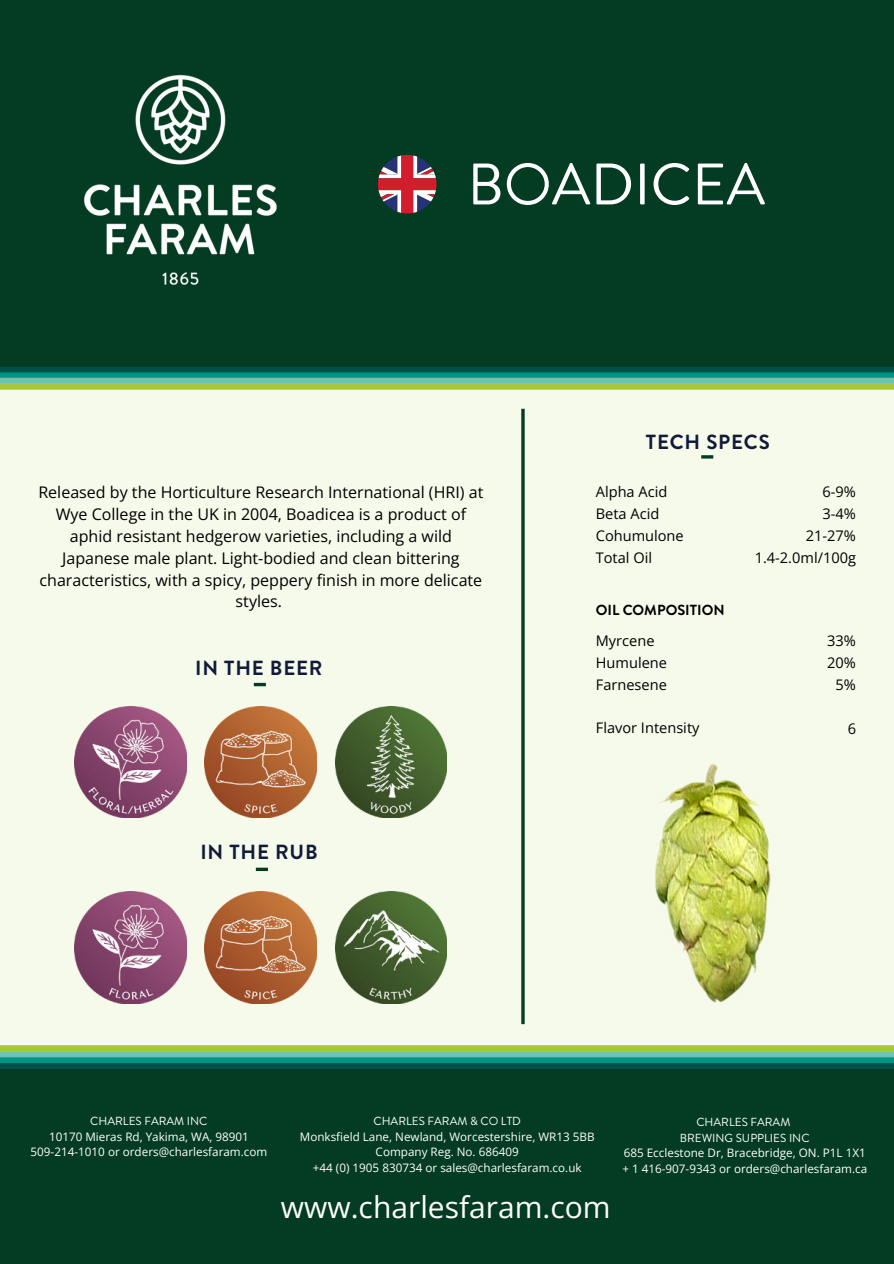
<style>
.page{position:relative;width:894px;height:1264px;background:#fff}
.page>*{position:absolute;margin:0;border:0;box-sizing:border-box;transform-origin:0 0}
.t1{font:58.35px "Brandon Grotesque";color:#fff}
.t2{font:30px "Open Sans";color:#fff}
.t3{font:700 20.4px "Brandon Grotesque";letter-spacing:.04em;color:#121a3a}
.t4{font:16.05px/21.9px "Open Sans";color:#000;text-align:center}
.t5{font:14.55px/21.9px "Open Sans";color:#000}
.t6{font:700 14.55px "Brandon Grotesque";color:#000}
.t7{font:11.7px/15.6px "Open Sans";color:#fff;text-align:center}
.t8{font:11.7px/15.6px "Brandon Grotesque";color:#fff;text-align:center}
</style>
<div class="page">
<div style="left:0;top:0;width:893px;height:1263px;background:#f6faeb"></div>
<div style="left:0;top:0;width:893px;height:368px;background:#043c23"></div>
<div style="left:0;top:384px;width:893px;height:6px;background:#bcd566"></div>
<div style="left:0;top:367px;width:893px;height:5px;background:#015148"></div>
<div style="left:0;top:372px;width:893px;height:6px;background:#009386"></div>
<div style="left:0;top:378px;width:893px;height:5px;background:#70c2b2"></div>
<div style="left:0;top:383px;width:893px;height:6px;background:#a7c836"></div>
<svg style="left:701px;top:455px;width:12px;height:3px"></svg>
<svg style="left:254px;top:683px;width:12px;height:3px"></svg>
<svg style="left:256px;top:867px;width:12px;height:4px"></svg>
<hr style="left:521px;top:409px;width:3px;height:615px;background:#043c23">
<img style="left:75px;top:706px;width:111px;height:111px">
<img style="left:335px;top:706px;width:111px;height:111px">
<img style="left:335px;top:891px;width:111px;height:112px">
<img style="left:75px;top:891px;width:111px;height:112px">
<img style="left:205px;top:706px;width:111px;height:111px">
<img style="left:205px;top:891px;width:111px;height:112px">
<img style="left:84px;top:74px;width:193px;height:211px">
<svg style="left:378px;top:155px;width:58px;height:58px"></svg>
<img style="left:655px;top:764px;width:116px;height:239px">
<div style="left:0;top:1068px;width:893px;height:195px;background:#043c23"></div>
<div style="left:0;top:1063px;width:893px;height:6px;background:#015148"></div>
<div style="left:0;top:1057px;width:893px;height:6px;background:#009386"></div>
<div style="left:0;top:1051px;width:893px;height:6px;background:#70c2b2"></div>
<div style="left:0;top:1045px;width:893px;height:6px;background:#a7c836"></div>
<h1 class="t1" style="left:467px;top:144px;width:299px">BOADICEA</h1>
<p class="t4" style="left:38px;top:481px;width:446px">Released by the Horticulture Research International (HRI) at Wye College in the UK in 2004, Boadicea is a product of aphid resistant hedgerow varieties, including a wild Japanese male plant. Light-bodied and clean bittering characteristics, with a spicy, peppery finish in more delicate styles.</p>
<p class="t3" style="left:195px;top:653px;width:129px">IN THE BEER</p>
<p class="t3" style="left:200px;top:837px;width:119px">IN THE RUB</p>
<p class="t3" style="left:645px;top:427px;width:125px">TECH SPECS</p>
<p class="t5" style="left:595px;top:480px;width:89px">Alpha Acid<br>Beta Acid<br>Cohumulone<br>Total Oil</p>
<p class="t5" style="left:754px;top:481px;width:103px;text-align:right">6-9%<br>3-4%<br>21-27%<br>1.4-2.0ml/100g</p>
<p class="t6" style="left:595px;top:599px;width:130px">OIL COMPOSITION</p>
<p class="t5" style="left:595px;top:629px;width:73px">Myrcene<br>Humulene<br>Farnesene</p>
<p class="t5" style="left:595px;top:717px;width:105px">Flavor Intensity</p>
<p class="t5" style="left:827px;top:629px;width:30px;text-align:center">33%<br>20%<br>5%</p>
<p class="t5" style="left:847px;top:717px;width:10px">6</p>
<p class="t8" style="left:90px;top:1113px;width:119px">CHARLES FARAM INC</p>
<p class="t7" style="left:31px;top:1128px;width:238px">10170 Mieras Rd, Yakima, WA, 98901<br>509-214-1010 or orders@charlesfaram.com</p>
<p class="t8" style="left:373px;top:1113px;width:149px">CHARLES FARAM &amp; CO LTD</p>
<p class="t7" style="left:300px;top:1128px;width:296px">Monksfield Lane, Newland, Worcestershire, WR13 5BB<br>Company Reg. No. 686409<br>+44 (0) 1905 830734 or sales@charlesfaram.co.uk</p>
<h2 class="t2" style="left:281px;top:1186px;width:331px">www.charlesfaram.com</h2>
<p class="t8" style="left:679px;top:1114px;width:131px">CHARLES FARAM<br>BREWING SUPPLIES INC</p>
<p class="t7" style="left:622px;top:1144px;width:246px;text-align:left">685 Ecclestone Dr, Bracebridge, ON. P1L 1X1 + 1 416-907-9343 or orders@charlesfaram.ca</p>
</div>
